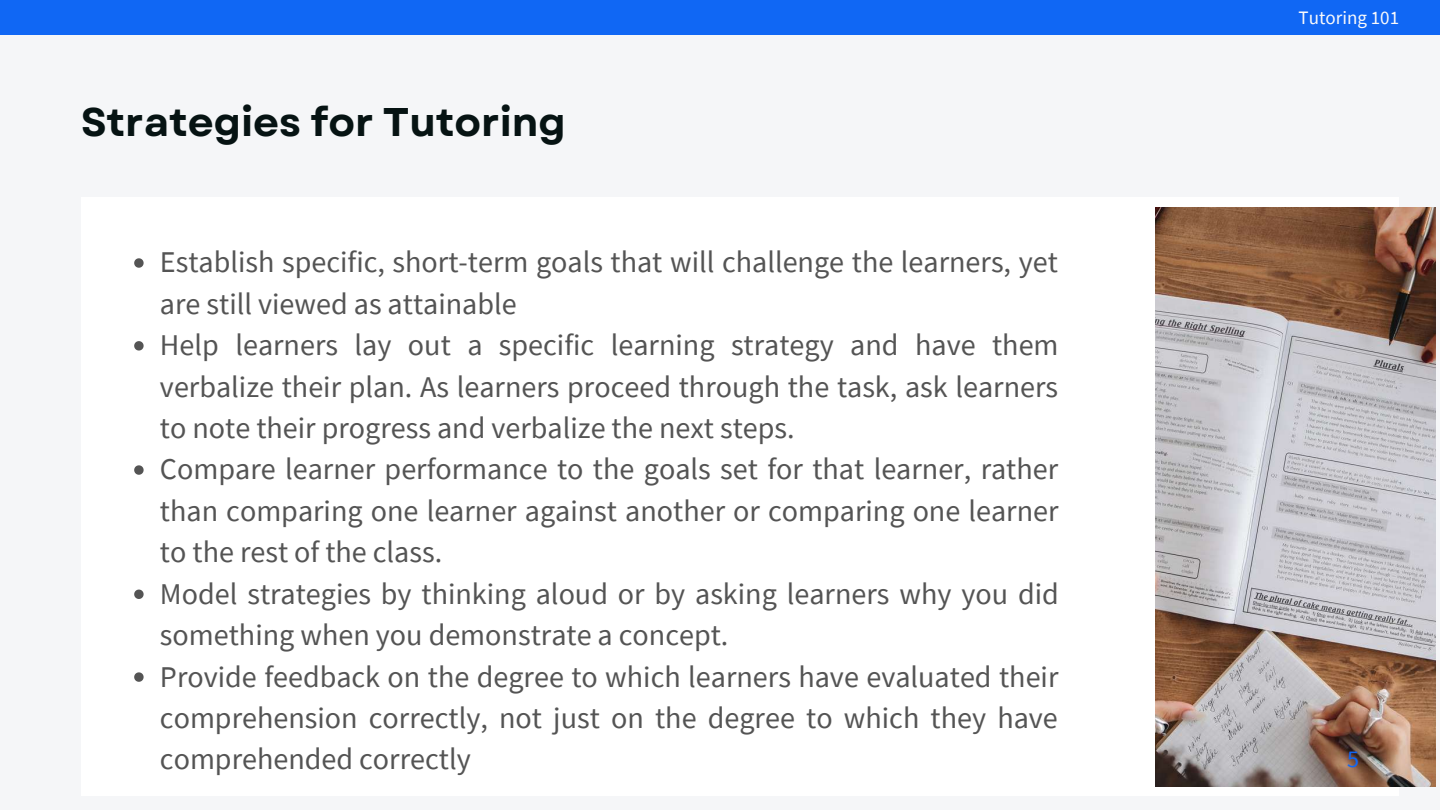
<style>
.page{position:relative;width:1440px;height:810px;background:#f5f6f8}
.page>*{position:absolute;margin:0;border:0;box-sizing:border-box;transform-origin:0 0}
.t1{font:700 40px "Garet";color:#061313}
.t2{font:30.1px/41.4px "Source Sans Pro";color:#545454}
.t3{font:24px "Source Sans Pro";color:#1067f4}
.t4{font:19px "Source Sans Pro";color:#fafafb}
</style>
<div class="page">
<div style="left:81px;top:197px;width:1318px;height:599px;background:#fff"></div>
<div style="left:0;top:0;width:1440px;height:35px;background:#1067f4"></div>
<img style="left:1155px;top:207px;width:281px;height:579px">
<svg style="left:134px;top:258px;width:10px;height:10px"></svg>
<svg style="left:134px;top:341px;width:10px;height:10px"></svg>
<svg style="left:134px;top:465px;width:10px;height:10px"></svg>
<svg style="left:134px;top:590px;width:10px;height:9px"></svg>
<svg style="left:134px;top:672px;width:10px;height:10px"></svg>
<h1 class="t1" style="left:81px;top:93px;width:486px">Strategies for Tutoring</h1>
<p class="t2" style="left:160px;top:241px;width:900px">Establish specific, short-term goals that will challenge the learners, yet are still viewed as attainable<br>Help learners lay out a specific learning strategy and have them verbalize their plan. As learners proceed through the task, ask learners to note their progress and verbalize the next steps.<br>Compare learner performance to the goals set for that learner, rather than comparing one learner against another or comparing one learner to the rest of the class.<br>Model strategies by thinking aloud or by asking learners why you did something when you demonstrate a concept.<br>Provide feedback on the degree to which learners have evaluated their comprehension correctly, not just on the degree to which they have comprehended correctly</p>
<p class="t4" style="left:1299px;top:5px;width:102px">Tutoring 101</p>
<p class="t3" style="left:1347px;top:743px;width:13px">5</p>
</div>
